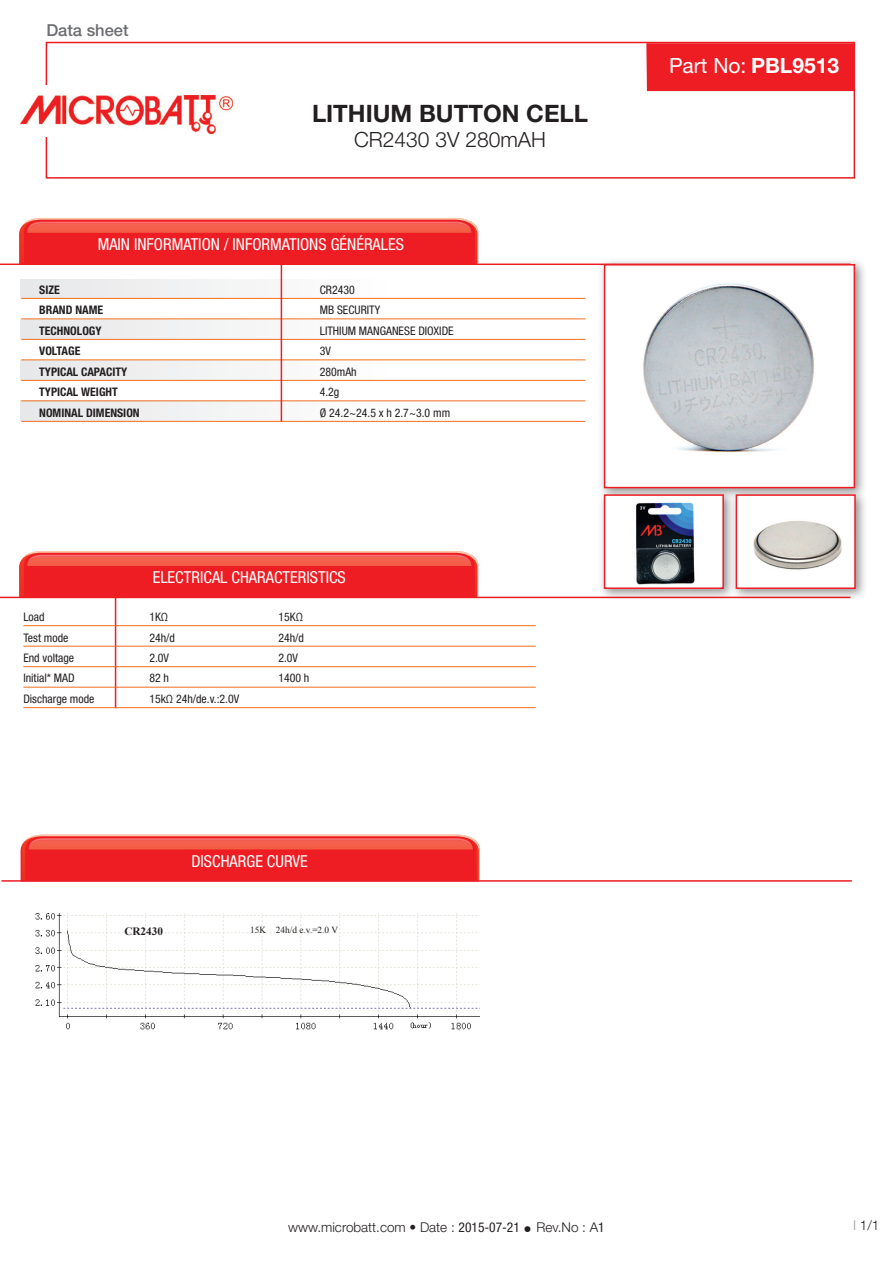
<style>
.page{position:relative;width:893px;height:1263px;background:#fff}
.page>*{position:absolute;margin:0;border:0;box-sizing:border-box;transform-origin:0 0}
.t1{font:700 24px "Helvetica Neue LT Std";color:#231f20}
.t2{font:21px "Helvetica Neue LT Std";color:#fff}
.t3{font:300 21px "Helvetica Neue LT Std";color:#231f20}
.t4{font:condensed 16.5px "Helvetica Neue LT Std";color:#fff}
.t5{font:500 16.5px "Helvetica Neue LT Std";color:#6c6d70}
.t6{font:300 13.5px "Helvetica Neue LT Std";color:#231f20}
.t7{font:condensed 11.85px "Helvetica Neue LT Std";color:#231f20}
.t8{font:700 condensed 11.85px "Helvetica Neue LT Std";color:#231f20}
.t9{font:700 11.25px "Times New Roman";color:#231f20}
.t10{font:9.3px "Times New Roman";letter-spacing:.005em;color:#231f20}
.s1{font-weight:700}
.s2{font-weight:400;font-stretch:condensed}
.s3{font-size:16.5px}
.s4{color:#939598}
</style>
<div class="page">
<svg style="left:19px;top:218px;width:459px;height:46px;background:#ee282b"></svg>
<img style="left:27px;top:222px;width:444px;height:11px">
<svg style="left:19px;top:551px;width:459px;height:46px;background:#ee282c"></svg>
<img style="left:27px;top:555px;width:444px;height:11px">
<svg style="left:21px;top:834px;width:459px;height:46px;background:#ee2b2e"></svg>
<img style="left:29px;top:838px;width:444px;height:11px">
<hr style="left:0;top:264px;width:850px;height:1px;background:#ee1d23">
<hr style="left:0;top:597px;width:850px;height:1px;background:#ee1d23">
<hr style="left:1px;top:880px;width:851px;height:2px;background:#ee1d23">
<div style="left:20px;top:279px;width:376px;height:19px;background:#f2f3f4"></div>
<div style="left:20px;top:319px;width:376px;height:20px;background:#f2f3f4"></div>
<div style="left:20px;top:361px;width:376px;height:19px;background:#f2f3f4"></div>
<div style="left:20px;top:401px;width:376px;height:19px;background:#f2f3f4"></div>
<div style="left:598px;top:258px;width:269px;height:242px;background:#231f20;opacity:.5"></div>
<div style="left:604px;top:264px;width:251px;height:224px;background:#fff;border:2px solid #ee1d23"></div>
<hr style="left:21px;top:298px;width:564px;height:1px;background:#f36e21">
<hr style="left:21px;top:319px;width:564px;height:1px;background:#f36e21">
<hr style="left:21px;top:339px;width:564px;height:1px;background:#f36e21">
<hr style="left:21px;top:360px;width:564px;height:1px;background:#f36e21">
<hr style="left:21px;top:380px;width:564px;height:1px;background:#f36e21">
<hr style="left:21px;top:401px;width:564px;height:1px;background:#f36e21">
<hr style="left:21px;top:421px;width:564px;height:1px;background:#f36e21">
<hr style="left:281px;top:265px;width:1px;height:156px;background:#ee1d23">
<div style="left:46px;top:42px;width:809px;height:137px;border:2px solid #ee1d23"></div>
<div style="left:646px;top:43px;width:208px;height:48px;background:#ee1d23"></div>
<div style="left:21px;top:85px;width:211px;height:51px;background:#fff"></div>
<img style="left:21px;top:95px;width:211px;height:39px">
<img style="left:643px;top:283px;width:171px;height:169px">
<div style="left:598px;top:488px;width:138px;height:113px;background:#231f20;opacity:.5"></div>
<div style="left:605px;top:495px;width:118px;height:93px;background:#fff"></div>
<img style="left:636px;top:502px;width:59px;height:83px">
<div style="left:604px;top:494px;width:120px;height:95px;border:2px solid #ee1d23"></div>
<div style="left:730px;top:488px;width:138px;height:113px;background:#231f20;opacity:.5"></div>
<div style="left:736px;top:495px;width:119px;height:93px;background:#fff"></div>
<img style="left:753px;top:520px;width:89px;height:50px">
<div style="left:736px;top:494px;width:120px;height:95px;border:2px solid #ee1d23"></div>
<img style="left:35px;top:913px;width:444px;height:117px">
<hr style="left:115px;top:596px;width:1px;height:112px;background:#ee1d23">
<hr style="left:23px;top:625px;width:513px;height:1px;background:#f36e21">
<hr style="left:23px;top:646px;width:513px;height:1px;background:#f36e21">
<hr style="left:23px;top:666px;width:513px;height:1px;background:#f36e21">
<hr style="left:23px;top:687px;width:513px;height:1px;background:#f36e21">
<hr style="left:23px;top:707px;width:513px;height:1px;background:#f36e21">
<h3 class="t5" style="left:46px;top:21px;width:84px">Data sheet</h3>
<h1 class="t1" style="left:312px;top:99px;width:141px">LITHIUM BUTT</h1>
<h1 class="t1" style="left:483px;top:99px;width:91px">ON CELL</h1>
<h2 class="t3" style="left:354px;top:127px;width:193px">CR2430 3V 280mAh</h2>
<h3 class="t4" style="left:98px;top:235px;width:308px">MAIN INFORMATION / INFORMATIONS GÉNÉRALES</h3>
<p class="t8" style="left:39px;top:282px;width:22px">SIZE</p>
<p class="t7" style="left:320px;top:283px;width:36px">CR2430</p>
<p class="t8" style="left:39px;top:303px;width:65px">BRAND NAME</p>
<p class="t7" style="left:320px;top:303px;width:62px">MB SECURITY</p>
<p class="t8" style="left:39px;top:323px;width:64px">TECHNOLOGY</p>
<p class="t7" style="left:320px;top:324px;width:135px">LITHIUM MANGANESE DIOXIDE</p>
<p class="t8" style="left:39px;top:344px;width:43px">VOLTAGE</p>
<p class="t7" style="left:320px;top:344px;width:13px">3V</p>
<p class="t8" style="left:39px;top:364px;width:90px">TYPICAL CAPACITY</p>
<p class="t7" style="left:320px;top:365px;width:38px">280MAH</p>
<p class="t8" style="left:39px;top:385px;width:77px">TYPICAL WEIGHT</p>
<p class="t7" style="left:320px;top:385px;width:21px">4.2G</p>
<p class="t8" style="left:21px;top:405px;width:9px">NOMINAL</p>
<p class="t8" style="left:86px;top:405px;width:7px">DIMEN</p>
<p class="t8" style="left:117px;top:405px;width:13px">SION</p>
<p class="t7" style="left:320px;top:406px;width:132px">Ø 24.2~24.5 X H 2.7~3.0 MM</p>
<h3 class="t4" style="left:153px;top:568px;width:138px">ELECTRI CAL CHARACTERISTI</h3>
<h3 class="t4" style="left:329px;top:568px;width:17px">CS</h3>
<p class="t7" style="left:23px;top:610px;width:23px">LOAD</p>
<p class="t7" style="left:149px;top:610px;width:20px">1KΩ</p>
<p class="t7" style="left:278px;top:610px;width:26px">15KΩ</p>
<p class="t7" style="left:23px;top:630px;width:47px">TEST MODE</p>
<p class="t7" style="left:149px;top:630px;width:27px">24H/D</p>
<p class="t7" style="left:278px;top:630px;width:27px">24H/D</p>
<p class="t7" style="left:23px;top:651px;width:52px">END VOLTAGE</p>
<p class="t7" style="left:149px;top:651px;width:18px">2.0V</p>
<p class="t7" style="left:278px;top:651px;width:21px">2.0V</p>
<p class="t7" style="left:23px;top:671px;width:44px">INITIAL* MAD</p>
<p class="t7" style="left:149px;top:671px;width:21px">82 H</p>
<p class="t7" style="left:278px;top:671px;width:33px">1400 H</p>
<p class="t7" style="left:23px;top:692px;width:73px">DISCHARGE MODE</p>
<p class="t7" style="left:149px;top:692px;width:91px">15KΩ 24H/DE.V.:2.0V</p>
<h3 class="t4" style="left:191px;top:851px;width:118px">DISCHARGE CURVE</h3>
<p class="t9" style="left:124px;top:923px;width:40px">CR2430</p>
<p class="t10" style="left:250px;top:924px;width:89px">15K 24h/d e.v.=2.0 V</p>
<h2 class="t2" style="left:669px;top:53px;width:172px">Part No: <span class="s1">PBL9513</span></h2>
<p class="t6" style="left:288px;top:1219px;width:318px">www.microbatt.com • Date : <span class="s2">2015-07-21</span> <span class="s3">•</span> Rev.No : A<span class="s2">1</span></p>
<p class="t6" style="left:854px;top:1217px;width:27px"><span class="s4">l</span> 1/1</p>
</div>
